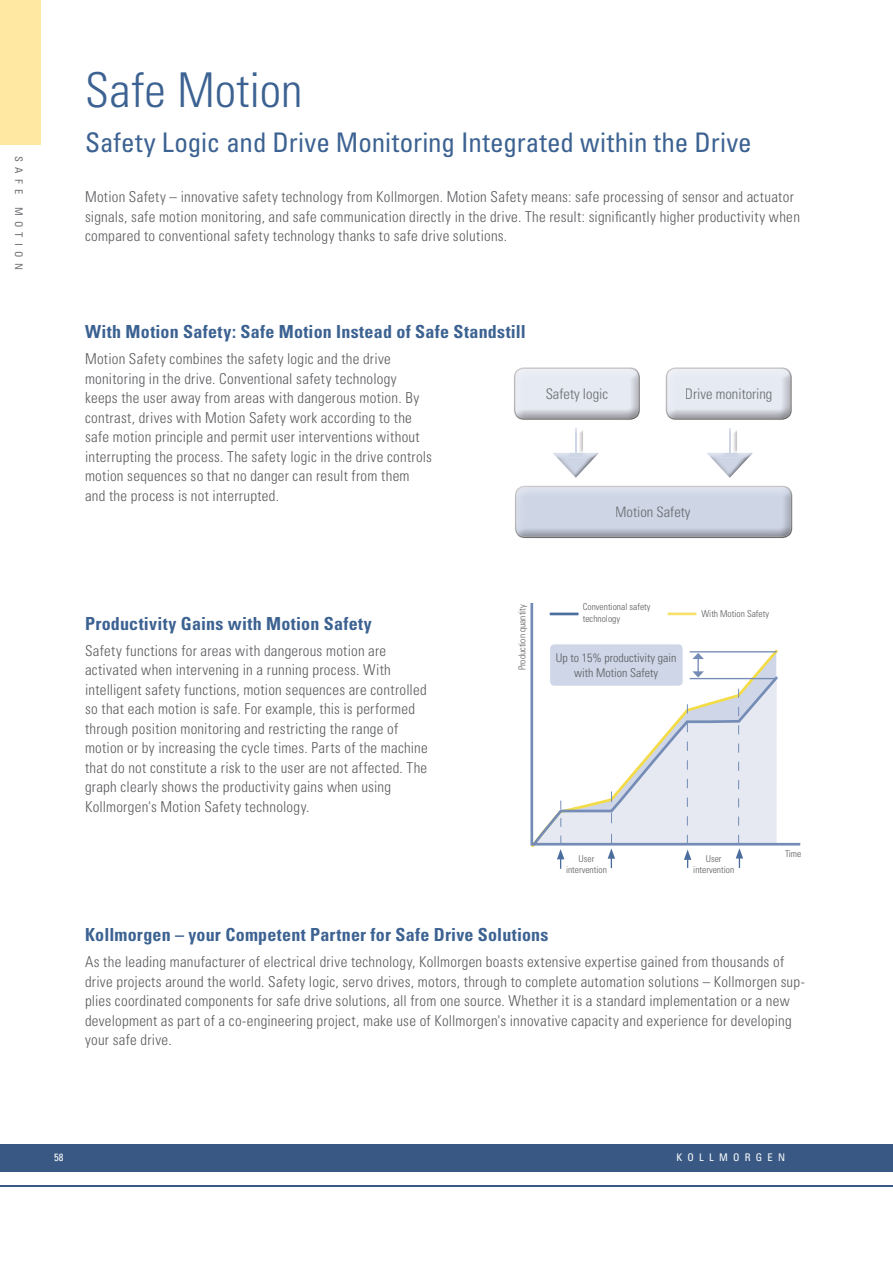
<style>
.page{position:relative;width:893px;height:1263px;background:#fff}
.page>*{position:absolute;margin:0;border:0;box-sizing:border-box;transform-origin:0 0}
.t1{font:300 condensed 48px "Univers LT Std";color:#3c6292}
.t2{font:condensed 27px "Univers LT Std";color:#3c6292}
.t3{font:700 condensed 18px "Univers LT Std";letter-spacing:.015em;color:#3c6292}
.t4{font:300 condensed 15px/19.5px "Univers LT Std";letter-spacing:.02em;color:#5b5c5f}
.t5{font:300 condensed 14.55px "Univers LT Std";color:#5c5d5e}
.t6{font:300 condensed 12px/15px "Univers LT Std";color:#5b5c5f;text-align:center}
.t7{font:condensed 10.5px "Univers LT Std";letter-spacing:.5em;color:#fff}
.t8{font:condensed 10.5px "Univers";letter-spacing:.5em;color:#6f7073}
.t9{font:300 condensed 9.45px/11.4px "Univers LT Std";color:#5b5c5f;text-align:center}
.s1{color:#e6eaf3}
.s2{color:#ced6e6}
</style>
<div class="page">
<div style="left:0;top:0;width:40px;height:145px;background:#ffe8a2"></div>
<img style="left:515px;top:486px;width:277px;height:52px">
<img style="left:514px;top:367px;width:126px;height:53px">
<img style="left:665px;top:367px;width:126px;height:53px">
<img style="left:576px;top:429px;width:7px;height:24px">
<svg style="left:575px;top:429px;width:1px;height:24px"></svg>
<img style="left:556px;top:457px;width:39px;height:21px">
<img style="left:553px;top:453px;width:46px;height:4px">
<img style="left:730px;top:429px;width:7px;height:24px">
<svg style="left:729px;top:429px;width:1px;height:24px"></svg>
<img style="left:710px;top:457px;width:39px;height:21px">
<img style="left:707px;top:453px;width:46px;height:4px">
<svg style="left:530px;top:602px;width:271px;height:244px"></svg>
<div style="left:550px;top:644px;width:132px;height:42px;background:#ced6e7;border-radius:4px"></div>
<svg style="left:531px;top:653px;width:249px;height:216px"></svg>
<hr style="left:689px;top:651px;width:87px;height:2px;background:#758db6">
<hr style="left:689px;top:678px;width:85px;height:1px;background:#758db6">
<div style="left:0;top:1144px;width:892px;height:27px;background:#395984"></div>
<hr style="left:0;top:1185px;width:892px;height:2px;background:#395984">
<p class="t8" style="left:23px;top:156px;width:115px;rotate:90deg">SAFE MOTION</p>
<h1 class="t1" style="left:85px;top:70px;width:219px">Safe Motion</h1>
<h2 class="t2" style="left:85px;top:131px;width:668px">Safety Logic and Drive Monitoring Integrated within the Drive</h2>
<p class="t4" style="left:85px;top:188px;width:716px">Motion Safety – innovative safety technology from Kollmorgen. Motion Safety means: safe processing of sensor and actuator signals, safe motion monitoring, and safe communication directly in the drive. The result: significantly higher productivity when compared to conventional safety technology thanks to safe drive solutions.</p>
<p class="t3" style="left:85px;top:324px;width:442px">With Motion Safety: Safe Motion Instead of Safe Standstill</p>
<p class="t4" style="left:85px;top:350px;width:348px">Motion Safety combines the safety logic and the drive monitoring in the drive. Conventional safety technology keeps the user away from areas with dangerous motion. By contrast, drives with Motion Safety work according to the safe motion principle and permit user interventions without interrupting the process. The safety logic in the drive controls motion sequences so that no danger can result from them and the process is not interrupted.</p>
<p class="t5" style="left:545px;top:388px;width:64px">Safety logic</p>
<p class="t5" style="left:685px;top:388px;width:89px"><span class="s1">D</span>rive monitoring</p>
<p class="t5" style="left:615px;top:506px;width:77px"><span class="s2">M</span>otion Safety</p>
<p class="t3" style="left:85px;top:616px;width:288px">Productivity Gains with Motion Safety</p>
<p class="t4" style="left:85px;top:642px;width:344px">Safety functions for areas with dangerous motion are activated when intervening in a running process. With intelligent safety functions, motion sequences are controlled so that each motion is safe. For example, this is performed through position monitoring and restricting the range of motion or by increasing the cycle times. Parts of the machine that do not constitute a risk to the user are not affected. The graph clearly shows the productivity gains when using Kollmorgen's Motion Safety technology.</p>
<p class="t9" style="left:517px;top:670px;width:68px;rotate:-90deg">Production quantity</p>
<p class="t9" style="left:583px;top:602px;width:69px;text-align:left">Conventional safety technology</p>
<p class="t6" style="left:555px;top:651px;width:122px">Up to 15% productivity gain with Motion Safety</p>
<p class="t9" style="left:701px;top:609px;width:69px">With Motion Safety</p>
<p class="t9" style="left:566px;top:853px;width:42px">User intervention</p>
<p class="t9" style="left:693px;top:853px;width:42px">User intervention</p>
<p class="t9" style="left:785px;top:848px;width:18px">Time</p>
<p class="t3" style="left:85px;top:927px;width:465px">Kollmorgen – your Competent Partner for Safe Drive Solutions</p>
<p class="t4" style="left:85px;top:953px;width:721px">As the leading manufacturer of electrical drive technology, Kollmorgen boasts extensive expertise gained from thousands of drive projects around the world. Safety logic, servo drives, motors, through to complete automation solutions – Kollmorgen sup&shy;plies coordinated components for safe drive solutions, all from one source. Whether it is a standard implementation or a new development as part of a co-engineering project, make use of Kollmorgen's innovative capacity and experience for developing your safe drive.</p>
<p class="t7" style="left:54px;top:1153px;width:11px">58</p>
<p class="t7" style="left:676px;top:1153px;width:110px">KOLLMORGEN</p>
</div>
